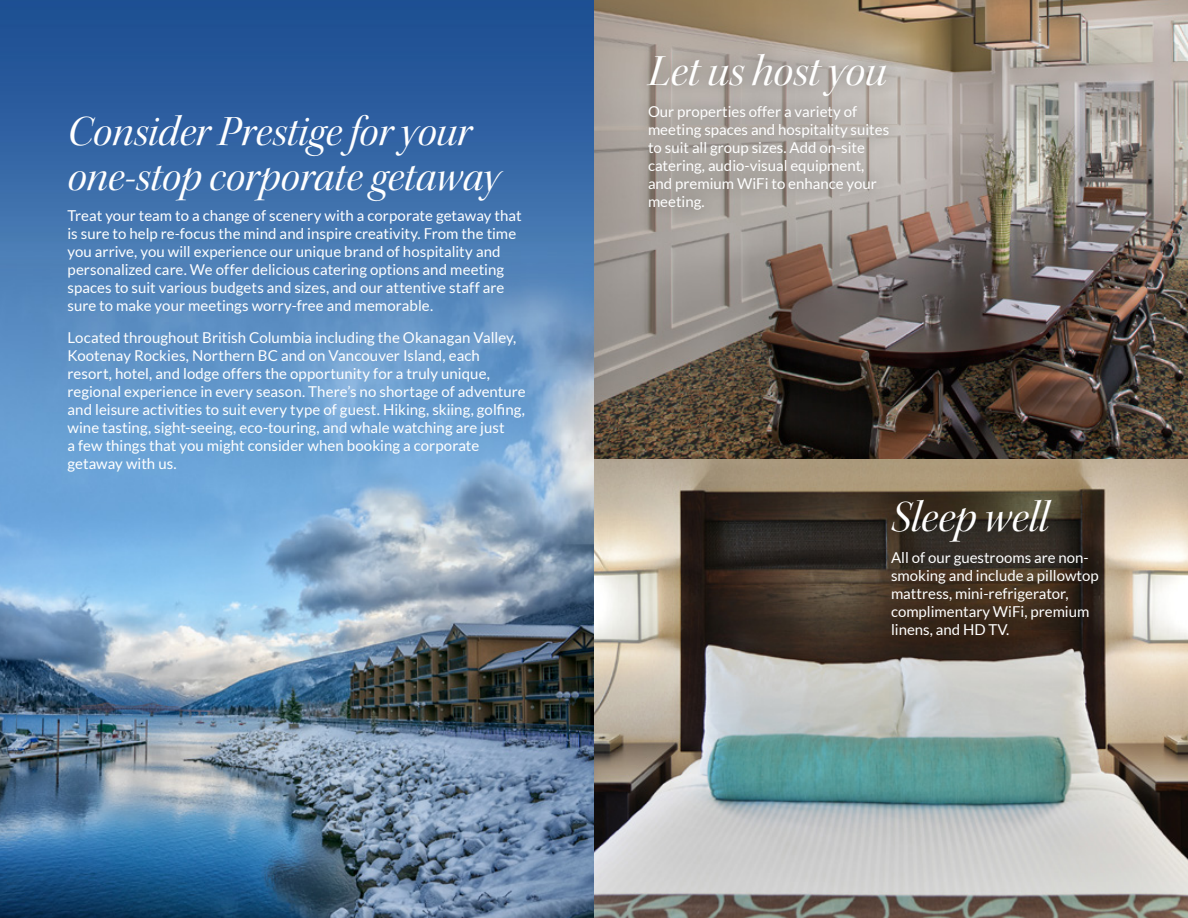
<style>
.page{position:relative;width:1188px;height:918px;background:#fff}
.page>*{position:absolute;margin:0;border:0;box-sizing:border-box;transform-origin:0 0}
.t1{font:45px "Kepler Std It Disp";color:#fff}
.t2{font:43.5px/45px "Kepler Std It Disp";color:#fff}
.t3{font:15px/18px "Lato";color:#fff}
</style>
<div class="page">
<img style="left:0;top:0;width:1188px;height:918px">
<img style="left:594px;top:0;width:594px;height:459px">
<div style="left:634px;top:41px;width:268px;height:182px;background:#000;opacity:.33"></div>
<h2 class="t2" style="left:68px;top:110px;width:434px">Consider Prestige for your one-stop corporate getaway</h2>
<p class="t3" style="left:68px;top:207px;width:456px">Treat your team to a change of scenery with a corporate getaway that is sure to help re-focus the mind and inspire creativity. From the time you arrive, you will experience our unique brand of hospitality and personalized care. We offer delicious catering options and meeting spaces to suit various budgets and sizes, and our attentive staff are sure to make your meetings worry-free and memorable.</p>
<p class="t3" style="left:68px;top:328px;width:460px">Located throughout British Columbia including the Okanagan Valley, Kootenay Rockies, Northern BC and on Vancouver Island, each resort, hotel, and lodge offers the opportunity for a truly unique, regional experience in every season. There’s no shortage of adventure and leisure activities to suit every type of guest. Hiking, skiing, golfing, wine tasting, sight-seeing, eco-touring, and whale watching are just<br>a few things that you might consider when booking a corporate getaway with us.</p>
<h1 class="t1" style="left:648px;top:46px;width:240px">Let us host you</h1>
<p class="t3" style="left:648px;top:102px;width:243px">Our properties offer a variety of meeting spaces and hospitality suites to suit all group sizes. Add on-site catering, audio-visual equipment, and premium WiFi to enhance your meeting.</p>
<h1 class="t1" style="left:891px;top:491px;width:159px">Sleep well</h1>
<p class="t3" style="left:891px;top:548px;width:209px">All of our guestrooms are non&shy;smoking and include a pillowtop mattress, mini-refrigerator, complimentary WiFi, premium linens, and HD TV.</p>
</div>
